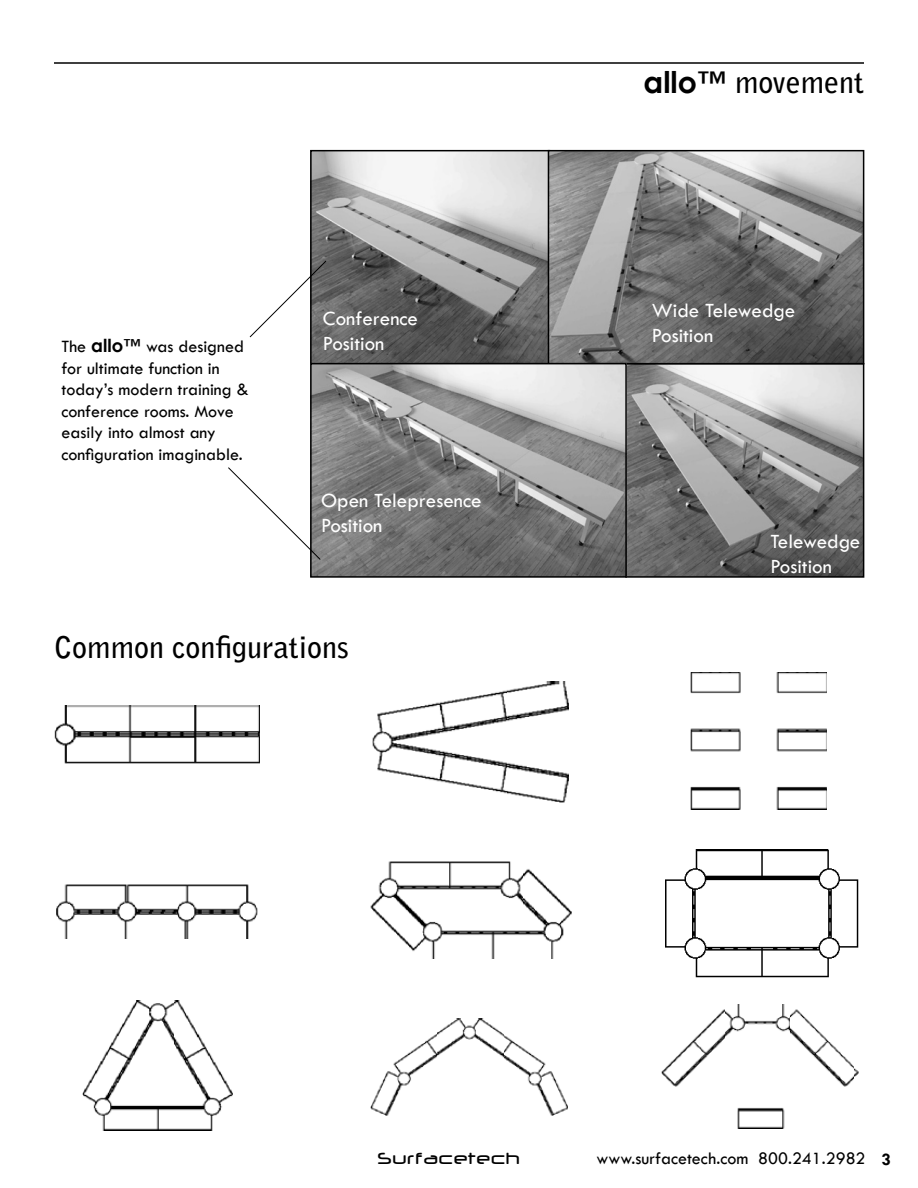
<style>
.page{position:relative;width:918px;height:1188px;background:#fff}
.page>*{position:absolute;margin:0;border:0;box-sizing:border-box;transform-origin:0 0}
.t1{font:700 30px "Bell Gothic Std";color:#000}
.t2{font:21px/25.2px "Tw Cen";color:#fff}
.t3{font:18px/21.6px "Tw Cen";color:#000}
.t4{font:500 18px "Neuropol";color:#000}
.s1{font-family:"Century Gothic";font-weight:700}
.s2{font-family:"Century Gothic"}
.s3{font-weight:700}
</style>
<div class="page">
<hr style="left:54px;top:62px;width:810px;height:2px;background:#000">
<img style="left:313px;top:153px;width:548px;height:422px">
<div style="left:310px;top:150px;width:240px;height:214px;border:2px solid #000"></div>
<div style="left:625px;top:363px;width:239px;height:215px;border:2px solid #000"></div>
<div style="left:548px;top:150px;width:316px;height:214px;border:2px solid #000"></div>
<div style="left:310px;top:363px;width:317px;height:215px;border:2px solid #000"></div>
<svg style="left:228px;top:467px;width:93px;height:94px"></svg>
<svg style="left:249px;top:260px;width:78px;height:78px"></svg>
<img style="left:55px;top:705px;width:204px;height:58px">
<img style="left:371px;top:1019px;width:197px;height:97px">
<img style="left:666px;top:850px;width:193px;height:127px">
<img style="left:56px;top:885px;width:201px;height:53px">
<img style="left:690px;top:672px;width:137px;height:137px">
<img style="left:370px;top:861px;width:201px;height:97px">
<img style="left:83px;top:1000px;width:149px;height:130px">
<img style="left:372px;top:682px;width:196px;height:120px">
<img style="left:662px;top:1005px;width:197px;height:124px">
<p class="t3" style="left:62px;top:335px;width:189px">The <span class="s1">allo™</span> was designed for ultimate function in today’s modern training &amp; conference rooms. Move easily into almost any configuration imaginable.</p>
<p class="t2" style="left:323px;top:306px;width:97px">Conference<br>Position</p>
<p class="t2" style="left:321px;top:488px;width:162px">Open Telepresence<br>Position</p>
<h1 class="t1" style="left:54px;top:629px;width:296px">Common configurations</h1>
<h1 class="t1" style="left:644px;top:64px;width:222px"><span class="s2">allo™</span> movement</h1>
<p class="t2" style="left:652px;top:298px;width:145px">Wide Telewedge<br>Position</p>
<p class="t2" style="left:770px;top:528px;width:92px">Telewedge<br>Position</p>
<p class="t4" style="left:377px;top:1151px;width:144px">Surfacetech</p>
<p class="t3" style="left:596px;top:1148px;width:296px">www.surfacetech.com 800.241.2982 <span class="s3">3</span></p>
</div>
